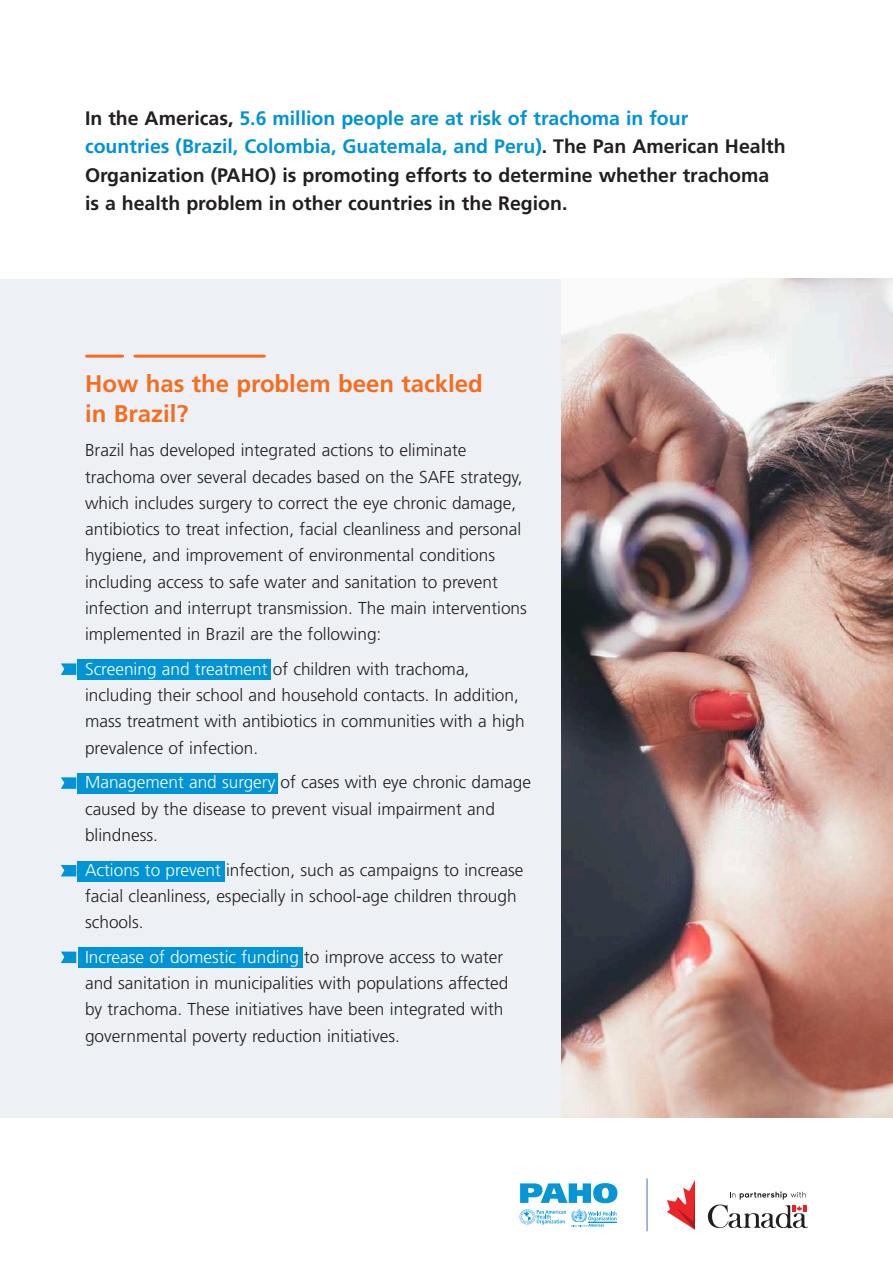
<style>
.page{position:relative;width:893px;height:1263px;background:#fff}
.page>*{position:absolute;margin:0;border:0;box-sizing:border-box;transform-origin:0 0}
.t1{font:24px/30px "Frutiger LT 65 Bd";color:#f36e21}
.t2{font:19.5px/28.5px "Frutiger LT 65 Bd";color:#231f20}
.t3{font:17.25px/26.2px "Frutiger LT 45 Lt";color:#231f20}
.s1{color:#0093d5}
.s2{color:#fff}
</style>
<div class="page">
<svg style="left:520px;top:1209px;width:97px;height:18px"></svg>
<svg style="left:520px;top:1183px;width:97px;height:20px"></svg>
<hr style="left:647px;top:1178px;width:1px;height:53px;background:#4671b8">
<svg style="left:667px;top:1180px;width:28px;height:49px"></svg>
<svg style="left:708px;top:1191px;width:100px;height:38px"></svg>
<div style="left:0;top:279px;width:893px;height:838px;background:#edf0f5"></div>
<img style="left:561px;top:279px;width:332px;height:838px">
<svg style="left:61px;top:663px;width:15px;height:12px"></svg>
<div style="left:78px;top:659px;width:193px;height:21px;background:#0093d5"></div>
<svg style="left:61px;top:777px;width:15px;height:12px"></svg>
<div style="left:78px;top:773px;width:200px;height:21px;background:#0093d5"></div>
<svg style="left:61px;top:865px;width:15px;height:11px"></svg>
<div style="left:78px;top:861px;width:147px;height:20px;background:#0093d5"></div>
<svg style="left:61px;top:951px;width:15px;height:12px"></svg>
<div style="left:78px;top:947px;width:224px;height:21px;background:#0093d5"></div>
<hr style="left:135px;top:355px;width:129px;height:3px;background:#f36e21">
<hr style="left:87px;top:355px;width:36px;height:3px;background:#f36e21">
<p class="t2" style="left:85px;top:104px;width:702px">In the Americas, <span class="s1">5.6 million people are at risk of trachoma in four<br>countries (Brazil, Colombia, Guatemala, and Peru)</span>. The Pan American Health Organization (PAHO) is promoting efforts to determine whether trachoma is a health problem in other countries in the Region.</p>
<h1 class="t1" style="left:85px;top:368px;width:399px">How has the problem been tackled in Brazil?</h1>
<p class="t3" style="left:85px;top:437px;width:443px">Brazil has developed integrated actions to eliminate trachoma over several decades based on the SAFE strategy, which includes surgery to correct the eye chronic damage, antibiotics to treat infection, facial cleanliness and personal hygiene, and improvement of environmental conditions including access to safe water and sanitation to prevent infection and interrupt transmission. The main interventions implemented in Brazil are the following:</p>
<p class="t3" style="left:85px;top:656px;width:441px"><span class="s2">Screening and treatment</span> of children with trachoma, including their school and household contacts. In addition, mass treatment with antibiotics in communities with a high prevalence of infection.</p>
<p class="t3" style="left:85px;top:769px;width:447px"><span class="s2">Management and surgery</span> of cases with eye chronic damage caused by the disease to prevent visual impairment and blindness.</p>
<p class="t3" style="left:85px;top:857px;width:440px"><span class="s2">Actions to prevent</span> infection, such as campaigns to increase facial cleanliness, especially in school-age children through schools.</p>
<p class="t3" style="left:85px;top:944px;width:425px"><span class="s2">Increase of domestic funding</span> to improve access to water and sanitation in municipalities with populations affected by trachoma. These initiatives have been integrated with governmental poverty reduction initiatives.</p>
</div>
